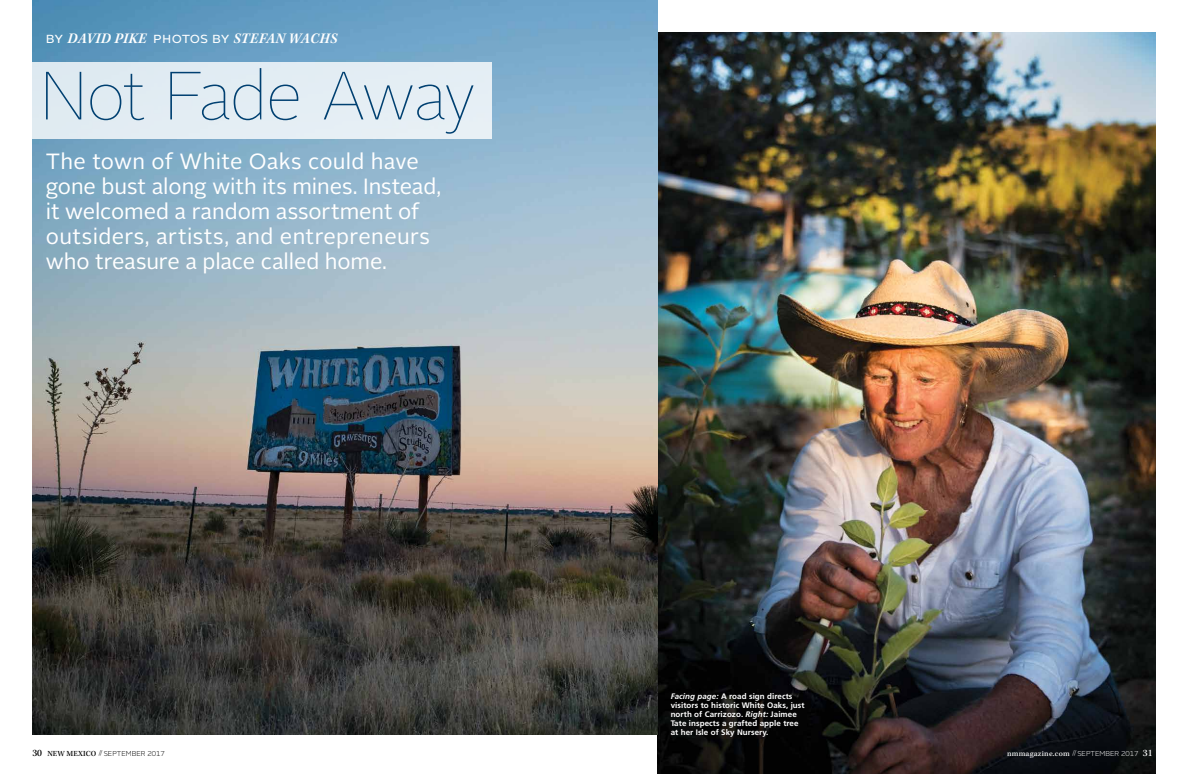
<style>
.page{position:relative;width:1188px;height:774px;background:#fff}
.page>*{position:absolute;margin:0;border:0;box-sizing:border-box;transform-origin:0 0}
.t1{font:100 68px "Alright Test";letter-spacing:-.045em;color:#004071}
.t2{font:22px/25px "Alright Test";letter-spacing:-.005em;color:#fff}
.t3{font:italic 600 15px "Kepler Std";letter-spacing:.02em;color:#fff}
.t4{font:700 8px/9px "Frutiger";letter-spacing:.01em;color:#fff}
.t5{font:500 8px "Kepler Std";letter-spacing:.03em;color:#fff}
.t6{font:300 7px "Alright Test";color:#000}
.s1{font-family:"Alright Test";font-weight:400;font-style:normal}
.s2{font-style:italic}
.s3{font-family:"Kepler Std";font-weight:500;font-size:10px}
.s4{font-family:"Kepler Std";font-weight:500;font-size:8px}
.s5{font-family:"Kepler Std";font-weight:500}
.s6{font-size:7px}
.s7{font-family:"Alright Test";font-weight:300;font-size:7px}
.s8{font-size:10px}
</style>
<div class="page">
<img style="left:658px;top:32px;width:498px;height:742px">
<img style="left:32px;top:0;width:626px;height:735px">
<div style="left:21px;top:62px;width:471px;height:77px;background:#e3edf4"></div>
<p class="t3" style="left:46px;top:30px;width:293px"><span class="s1">by</span> DAVID PIKE <span class="s1">photos by</span> STEFAN WACHS</p>
<h1 class="t1" style="left:40px;top:50px;width:438px">Not Fade Away</h1>
<p class="t2" style="left:46px;top:149px;width:397px">The town of White Oaks could have gone bust along with its mines. Instead, it welcomed a random assortment of outsiders, artists, and entrepreneurs who treasure a place called home.</p>
<p class="t4" style="left:671px;top:692px;width:136px"><span class="s2">Facing page:</span> A road sign directs visitors to historic White Oaks, just north of Carrizozo. <span class="s2">Right:</span> Jaimee<br>Tate inspects a grafted apple tree at her Isle of Sky Nursery.</p>
<p class="t6" style="left:32px;top:749px;width:134px"><span class="s3">30</span> <span class="s4">NEW MEXICO</span> <span class="s5">//</span>SEPTEMBER 2017</p>
<p class="t5" style="left:1007px;top:749px;width:147px">nmmagazine.com <span class="s6">//</span><span class="s7">SEPTEMBER 2017</span> <span class="s8">31</span></p>
</div>
